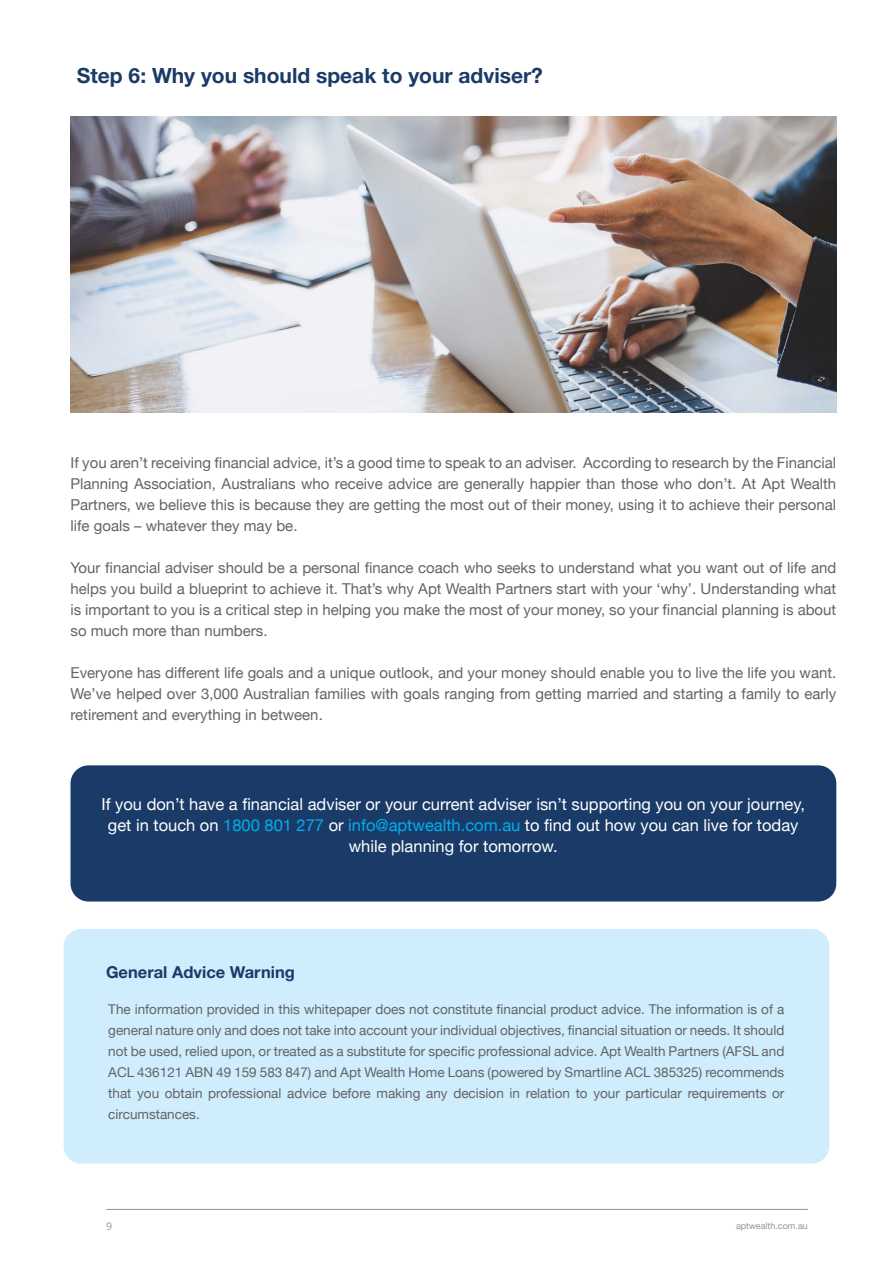
<style>
.page{position:relative;width:893px;height:1263px;background:#fff}
.page>*{position:absolute;margin:0;border:0;box-sizing:border-box;transform-origin:0 0}
.t1{font:700 21px "Helvetica Neue";color:#1a3b68}
.t2{font:16.5px/21px "Helvetica Neue";color:#fff;text-align:center}
.t3{font:700 16.5px "Helvetica Neue";color:#1a3b68}
.t4{font:15px/21px "Helvetica Neue";color:#636466;text-align:justify}
.t5{font:13.5px/21px "Helvetica Neue";color:#636466;text-align:justify}
.t6{font:10.5px "Open Sans";color:#939598}
.t7{font:9px "Helvetica Neue";color:#939598}
.s1{color:#00aeef}
</style>
<div class="page">
<hr style="left:106px;top:1209px;width:702px;height:1px;background:#939598">
<div style="left:64px;top:929px;width:765px;height:234px;background:#cfedfc;border-radius:18px"></div>
<div style="left:71px;top:765px;width:765px;height:136px;background:#1a3b68;border-radius:18px"></div>
<img style="left:70px;top:117px;width:766px;height:295px">
<h1 class="t1" style="left:77px;top:62px;width:467px">Step 6: Why you should speak to your adviser?</h1>
<p class="t4" style="left:71px;top:452px;width:767px">If you aren’t receiving financial advice, it’s a good time to speak to an adviser. According to research by the Financial Planning Association, Australians who receive advice are generally happier than those who don’t. At Apt Wealth Partners, we believe this is because they are getting the most out of their money, using it to achieve their personal life goals – whatever they may be.</p>
<p class="t4" style="left:71px;top:557px;width:767px">Your financial adviser should be a personal finance coach who seeks to understand what you want out of life and helps you build a blueprint to achieve it. That’s why Apt Wealth Partners start with your ‘why’. Understanding what is important to you is a critical step in helping you make the most of your money, so your financial planning is about so much more than numbers.</p>
<p class="t4" style="left:71px;top:662px;width:767px">Everyone has different life goals and a unique outlook, and your money should enable you to live the life you want.<br>We’ve helped over 3,000 Australian families with goals ranging from getting married and starting a family to early retirement and everything in between.</p>
<p class="t2" style="left:101px;top:794px;width:705px">If you don’t have a financial adviser or your current adviser isn’t supporting you on your journey, get in touch on <span class="s1">1800 801 277</span> or <span class="s1">info@aptwealth.com.au</span> to find out how you can live for today while planning for tomorrow.</p>
<p class="t3" style="left:106px;top:962px;width:190px">General Advice Warning</p>
<p class="t5" style="left:108px;top:998px;width:678px">The information provided in this whitepaper does not constitute financial product advice. The information is of a general nature only and does not take into account your individual objectives, financial situation or needs. It should not be used, relied upon, or treated as a substitute for specific professional advice. Apt Wealth Partners (AFSL and ACL 436121 ABN 49 159 583 847) and Apt Wealth Home Loans (powered by Smartline ACL 385325) recommends that you obtain professional advice before making any decision in relation to your particular requirements or circumstances.</p>
<p class="t6" style="left:106px;top:1219px;width:8px">9</p>
<p class="t7" style="left:736px;top:1220px;width:73px">aptwealth.com.au</p>
</div>
